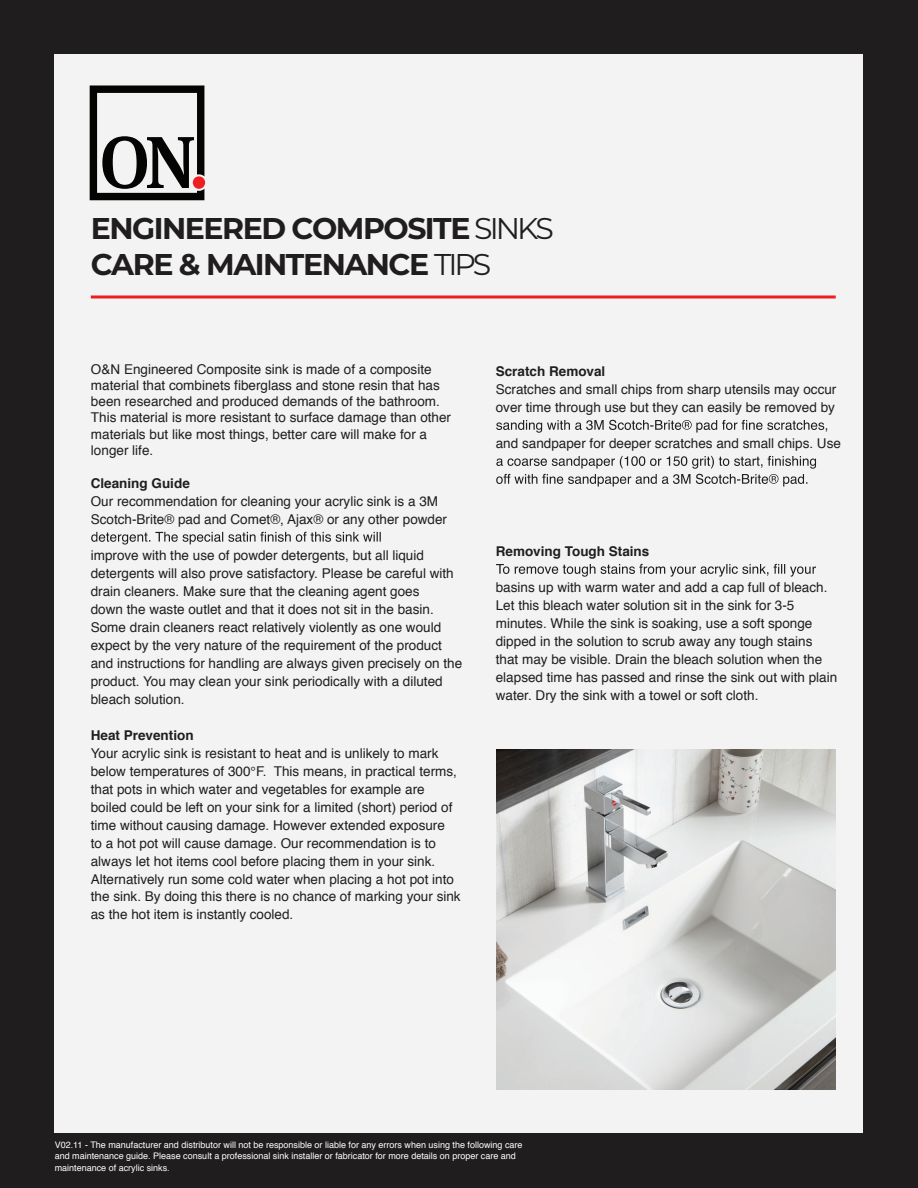
<style>
.page{position:relative;width:918px;height:1188px;background:#201d1e}
.page>*{position:absolute;margin:0;border:0;box-sizing:border-box;transform-origin:0 0}
.t1{font:700 30px "Montserrat";letter-spacing:-.05em;color:#201d1e}
.t2{font:13.5px/18px "Helvetica";color:#201d1e}
.t3{font:700 13.5px "Helvetica";color:#201d1e}
.t4{font:9px/12px "Helvetica";color:#fff}
.s1{font-weight:400}
</style>
<div class="page">
<div style="left:55px;top:55px;width:808px;height:1078px;background:#f3f3f3"></div>
<svg style="left:496px;top:420px;width:331px;height:13px"></svg>
<svg style="left:496px;top:456px;width:320px;height:31px"></svg>
<svg style="left:496px;top:564px;width:320px;height:13px"></svg>
<svg style="left:91px;top:532px;width:290px;height:13px"></svg>
<svg style="left:90px;top:85px;width:115px;height:115px"></svg>
<img style="left:497px;top:750px;width:339px;height:339px">
<hr style="left:91px;top:296px;width:745px;height:2px;background:#ee1f23">
<h1 class="t1" style="left:91px;top:206px;width:465px">ENGINEERED COMPOSITE <span class="s1">SINKS</span></h1>
<h1 class="t1" style="left:91px;top:242px;width:402px">CARE &amp; MAINTENANCE <span class="s1">TIPS</span></h1>
<p class="t2" style="left:91px;top:361px;width:362px;line-height:16.2px">O&amp;N Engineered Composite sink is made of a composite material that combinets fiberglass and stone resin that has been researched and produced demands of the bathroom.<br>This material is more resistant to surface damage than other materials but like most things, better care will make for a longer life.</p>
<p class="t3" style="left:91px;top:474px;width:101px">Cleaning Guide</p>
<p class="t2" style="left:91px;top:492px;width:358px">Our recommendation for cleaning your acrylic sink is a 3M<br>Scotch-Brite® pad and Comet®, Ajax® or any other powder</p>
<p class="t2" style="left:91px;top:545px;width:373px">improve with the use of powder detergents, but all liquid detergents will also prove satisfactory. Please be careful with drain cleaners. Make sure that the cleaning agent goes<br>down the waste outlet and that it does not sit in the basin.<br>Some drain cleaners react relatively violently as one would expect by the very nature of the requirement of the product and instructions for handling are always given precisely on the product. You may clean your sink periodically with a diluted bleach solution.</p>
<p class="t3" style="left:91px;top:726px;width:104px">Heat Prevention</p>
<p class="t2" style="left:91px;top:743px;width:371px">Your acrylic sink is resistant to heat and is unlikely to mark below temperatures of 300°F. This means, in practical terms, that pots in which water and vegetables for example are boiled could be left on your sink for a limited (short) period of time without causing damage. However extended exposure<br>to a hot pot will cause damage. Our recommendation is to always let hot items cool before placing them in your sink.<br>Alternatively run some cold water when placing a hot pot into the sink. By doing this there is no chance of marking your sink as the hot item is instantly cooled.</p>
<p class="t3" style="left:496px;top:362px;width:111px">Scratch Removal</p>
<p class="t2" style="left:496px;top:380px;width:342px">Scratches and small chips from sharp utensils may occur over time through use but they can easily be removed by</p>
<p class="t2" style="left:496px;top:434px;width:347px">and sandpaper for deeper scratches and small chips. Use</p>
<p class="t3" style="left:496px;top:542px;width:155px">Removing Tough Stains</p>
<p class="t2" style="left:496px;top:578px;width:343px">basins up with warm water and add a cap full of bleach.<br>Let this bleach water solution sit in the sink for 3-5 minutes. While the sink is soaking, use a soft sponge dipped in the solution to scrub away any tough stains that may be visible. Drain the bleach solution when the elapsed time has passed and rinse the sink out with plain water. Dry the sink with a towel or soft cloth.</p>
<p class="t4" style="left:55px;top:1138px;width:469px">V02.11 - The manufacturer and distributor will not be responsible or liable for any errors when using the following care and maintenance guide. Please consult a professional sink installer or fabricator for more details on proper care and maintenance of acrylic sinks.</p>
</div>
